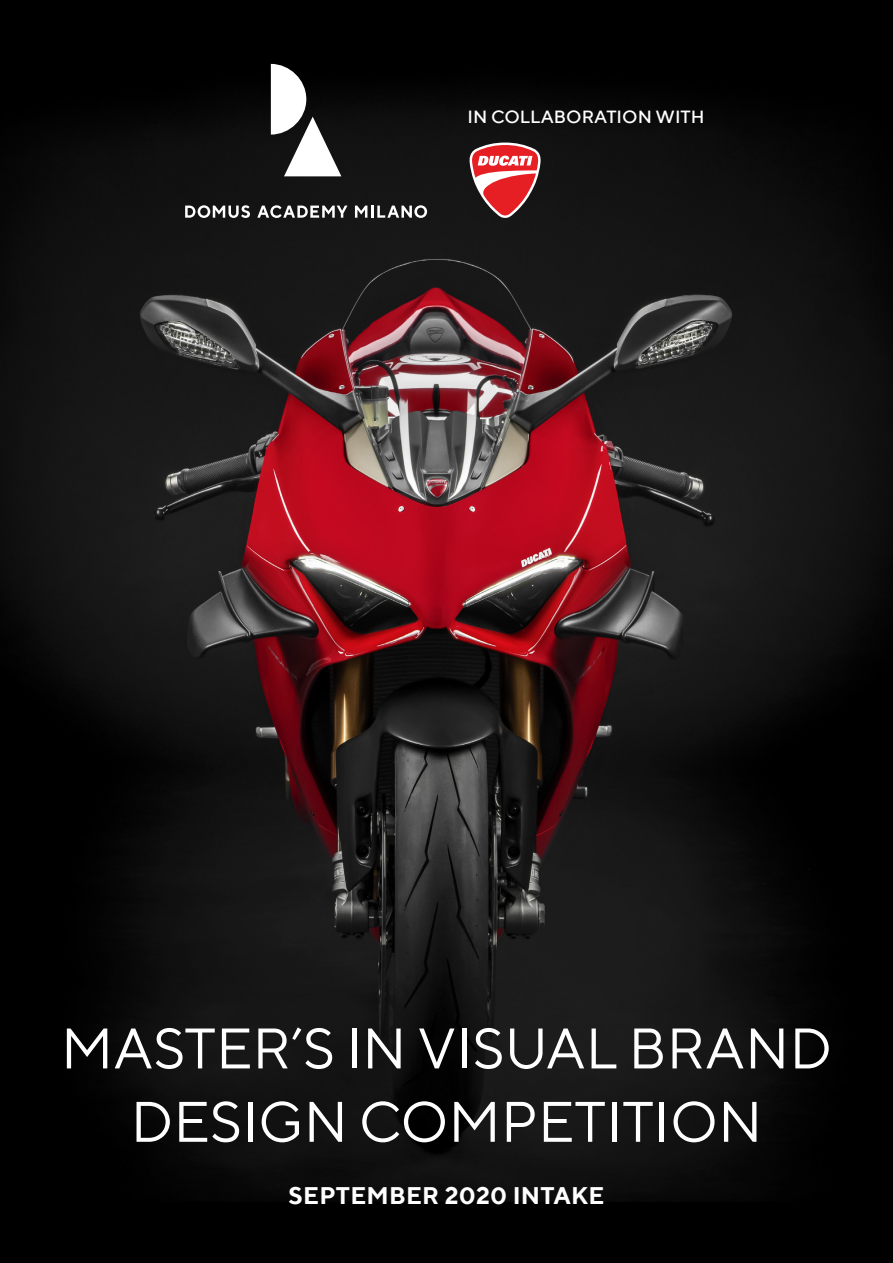
<style>
.page{position:relative;width:893px;height:1263px;background:#000}
.page>*{position:absolute;margin:0;border:0;box-sizing:border-box;transform-origin:0 0}
.Testo_pg__2{font:57px "TT Norms";color:#fff}
.titolo_pg_2{font:700 24px "TT Norms";letter-spacing:.01em;color:#fff}
.t1{font:500 18px "TT Norms";color:#fff}
</style>
<div class="page">
<img style="left:0;top:63px;width:893px;height:1139px">
<svg style="left:185px;top:205px;width:65px;height:13px"></svg>
<svg style="left:257px;top:205px;width:90px;height:13px"></svg>
<svg style="left:355px;top:205px;width:72px;height:13px"></svg>
<svg style="left:271px;top:64px;width:70px;height:112px"></svg>
<svg style="left:470px;top:143px;width:72px;height:75px;background:#b15456"></svg>
<p class="t1" style="left:468px;top:106px;width:239px">IN COLLABORATION WITH</p>
<p class="Testo_pg__2" style="left:61px;top:1013px;width:773px">MASTER’S IN VISUAL BRAND</p>
<p class="Testo_pg__2" style="left:131px;top:1087px;width:633px">DESIGN COMPETITION</p>
<p class="titolo_pg_2" style="left:289px;top:1180px;width:317px">SEPTEMBER 2020 INTAKE</p>
</div>
